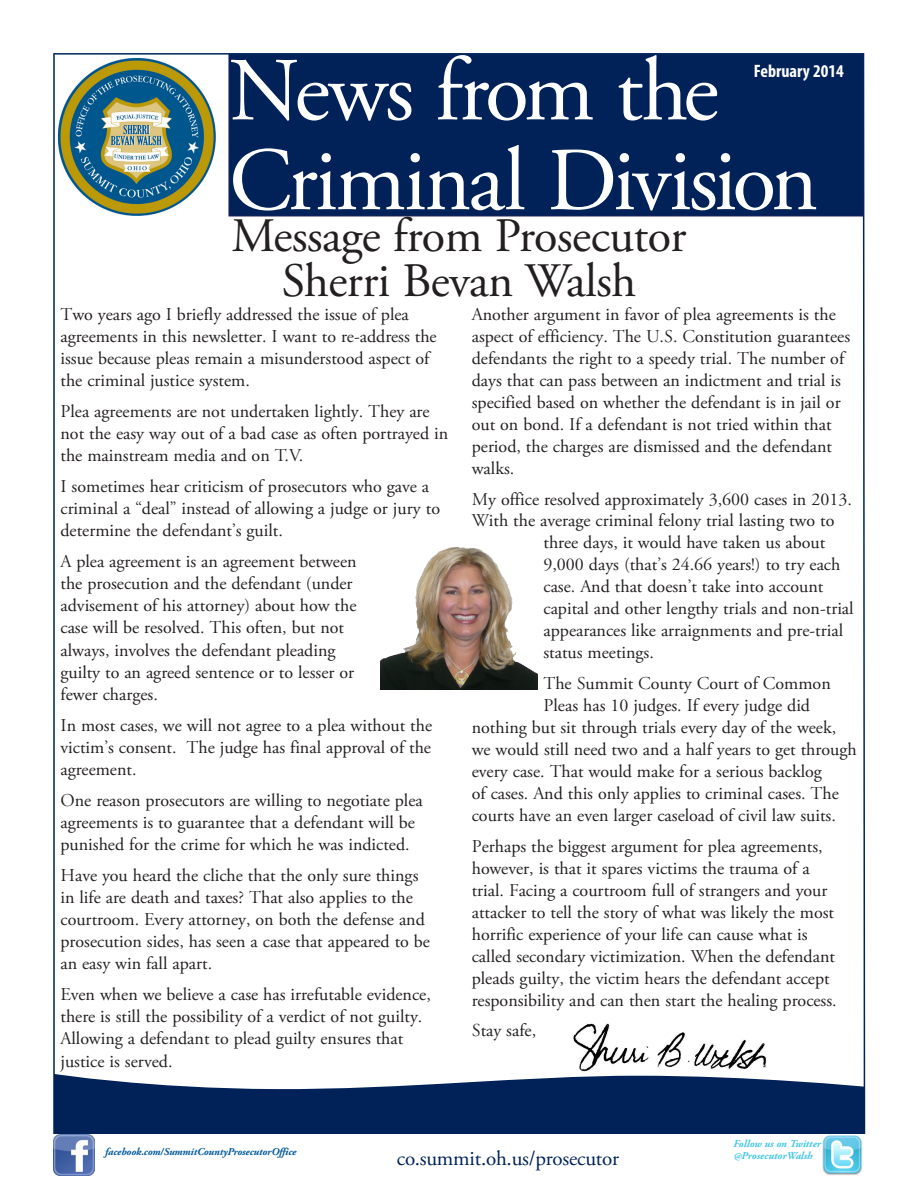
<style>
.page{position:relative;width:918px;height:1188px;background:#fff}
.page>*{position:absolute;margin:0;border:0;box-sizing:border-box;transform-origin:0 0}
.Photo_head{font:89.85px/89.8px "Adobe Garamond Pro";letter-spacing:-.035em;color:#fff}
.Head_main{font:48px/45px "Adobe Garamond Pro";letter-spacing:-.01em;color:#231f20;text-align:center}
.Web_address{font:21px "Adobe Garamond Pro";letter-spacing:-.01em;color:#002259}
.Body{font:18.15px "Adobe Garamond Pro";color:#231f20}
.Body-2{font:18px/22px "Adobe Garamond Pro";color:#231f20}
.Publication_informat{font:700 condensed 18px "Myriad Pro";color:#fff}
.Headline_level_2{font:italic 700 10.5px "Adobe Garamond Pro";letter-spacing:-.01em;color:#00599b}
.t1{font:italic 700 10.5px/12px "Adobe Garamond Pro";color:#43c6e6}
</style>
<div class="page">
<svg style="left:55px;top:1074px;width:807px;height:60px;background:#223f6f"></svg>
<img style="left:57px;top:58px;width:159px;height:158px">
<img style="left:573px;top:1023px;width:194px;height:49px">
<img style="left:822px;top:1135px;width:41px;height:40px">
<img style="left:381px;top:547px;width:156px;height:142px">
<div style="left:229px;top:54px;width:634px;height:162px;background:#002259"></div>
<div style="left:229px;top:54px;width:634px;height:162px;border:1px solid #1f225c"></div>
<hr style="left:53px;top:54px;width:2px;height:1080px;background:#00245a">
<hr style="left:53px;top:53px;width:811px;height:2px;background:#00245a">
<svg style="left:862px;top:53px;width:4px;height:1083px"></svg>
<img style="left:53px;top:1134px;width:41px;height:41px">
<p class="Photo_head" style="left:229px;top:49px;width:591px">News from the<br>Criminal Division</p>
<p class="Publication_informat" style="left:754px;top:60px;width:91px">February 2014</p>
<p class="Head_main" style="left:231px;top:215px;width:457px">Message from Prosecutor<br>Sherri Bevan Walsh</p>
<p class="Body-2" style="left:60px;top:304px;width:378px">Two years ago I briefly addressed the issue of plea agreements in this newsletter. I want to re-address the issue because pleas remain a misunderstood aspect of the criminal justice system.</p>
<p class="Body-2" style="left:60px;top:401px;width:389px">Plea agreements are not undertaken lightly. They are not the easy way out of a bad case as often portrayed in the mainstream media and on T.V.</p>
<p class="Body-2" style="left:60px;top:476px;width:381px">I sometimes hear criticism of prosecutors who gave a criminal a “deal” instead of allowing a judge or jury to determine the defendant’s guilt.</p>
<p class="Body-2" style="left:60px;top:551px;width:298px">A plea agreement is an agreement between the prosecution and the defendant (under advisement of his attorney) about how the case will be resolved. This often, but not always, involves the defendant pleading guilty to an agreed sentence or to lesser or fewer charges.</p>
<p class="Body-2" style="left:60px;top:715px;width:373px;text-align:justify">In most cases, we will not agree to a plea without the victim’s consent. The judge has final approval of the agreement.</p>
<p class="Body-2" style="left:60px;top:790px;width:364px">One reason prosecutors are willing to negotiate plea agreements is to guarantee that a defendant will be punished for the crime for which he was indicted.</p>
<p class="Body-2" style="left:60px;top:865px;width:371px">Have you heard the cliche that the only sure things in life are death and taxes? That also applies to the courtroom. Every attorney, on both the defense and prosecution sides, has seen a case that appeared to be an easy win fall apart.</p>
<p class="Body-2" style="left:60px;top:984px;width:372px">Even when we believe a case has irrefutable evidence, there is still the possibility of a verdict of not guilty.<br>Allowing a defendant to plead guilty ensures that justice is served.</p>
<p class="Body-2" style="left:472px;top:304px;width:380px">Another argument in favor of plea agreements is the aspect of efficiency. The U.S. Constitution guarantees defendants the right to a speedy trial. The number of days that can pass between an indictment and trial is specified based on whether the defendant is in jail or out on bond. If a defendant is not tried within that period, the charges are dismissed and the defendant walks.</p>
<p class="Body-2" style="left:472px;top:488px;width:382px">My office resolved approximately 3,600 cases in 2013.</p>
<p class="Body-2" style="left:472px;top:510px;width:364px">With the average criminal felony trial lasting two to</p>
<p class="Body-2" style="left:543px;top:532px;width:283px">three days, it would have taken us about</p>
<p class="Body-2" style="left:543px;top:554px;width:298px">9,000 days (that’s 24.66 years!) to try each</p>
<p class="Body-2" style="left:543px;top:576px;width:281px">case. And that doesn’t take into account</p>
<p class="Body-2" style="left:543px;top:598px;width:312px">capital and other lengthy trials and non-trial</p>
<p class="Body-2" style="left:543px;top:620px;width:301px">appearances like arraignments and pre-trial</p>
<p class="Body-2" style="left:543px;top:642px;width:112px">status meetings.</p>
<p class="Body-2" style="left:543px;top:673px;width:289px">The Summit County Court of Common</p>
<p class="Body-2" style="left:543px;top:695px;width:268px">Pleas has 10 judges. If every judge did</p>
<p class="Body-2" style="left:472px;top:717px;width:366px">nothing but sit through trials every day of the week,</p>
<p class="Body-2" style="left:472px;top:739px;width:386px">we would still need two and a half years to get through</p>
<p class="Body-2" style="left:472px;top:761px;width:352px">every case. That would make for a serious backlog</p>
<p class="Body-2" style="left:472px;top:783px;width:369px">of cases. And this only applies to criminal cases. The</p>
<p class="Body-2" style="left:472px;top:805px;width:366px">courts have an even larger caseload of civil law suits.</p>
<p class="Body-2" style="left:472px;top:836px;width:367px">Perhaps the biggest argument for plea agreements, however, is that it spares victims the trauma of a trial. Facing a courtroom full of strangers and your attacker to tell the story of what was likely the most horrific experience of your life can cause what is called secondary victimization. When the defendant pleads guilty, the victim hears the defendant accept responsibility and can then start the healing process.</p>
<p class="Body" style="left:472px;top:1019px;width:66px">Stay safe,</p>
<p class="Headline_level_2" style="left:105px;top:1146px;width:193px">facebook.com/SummitCountyProsecutorOffice</p>
<p class="Web_address" style="left:397px;top:1145px;width:224px">co.summit.oh.us/prosecutor</p>
<p class="t1" style="left:734px;top:1138px;width:89px">Follow us on Twitter @ProsecutorWalsh</p>
</div>
